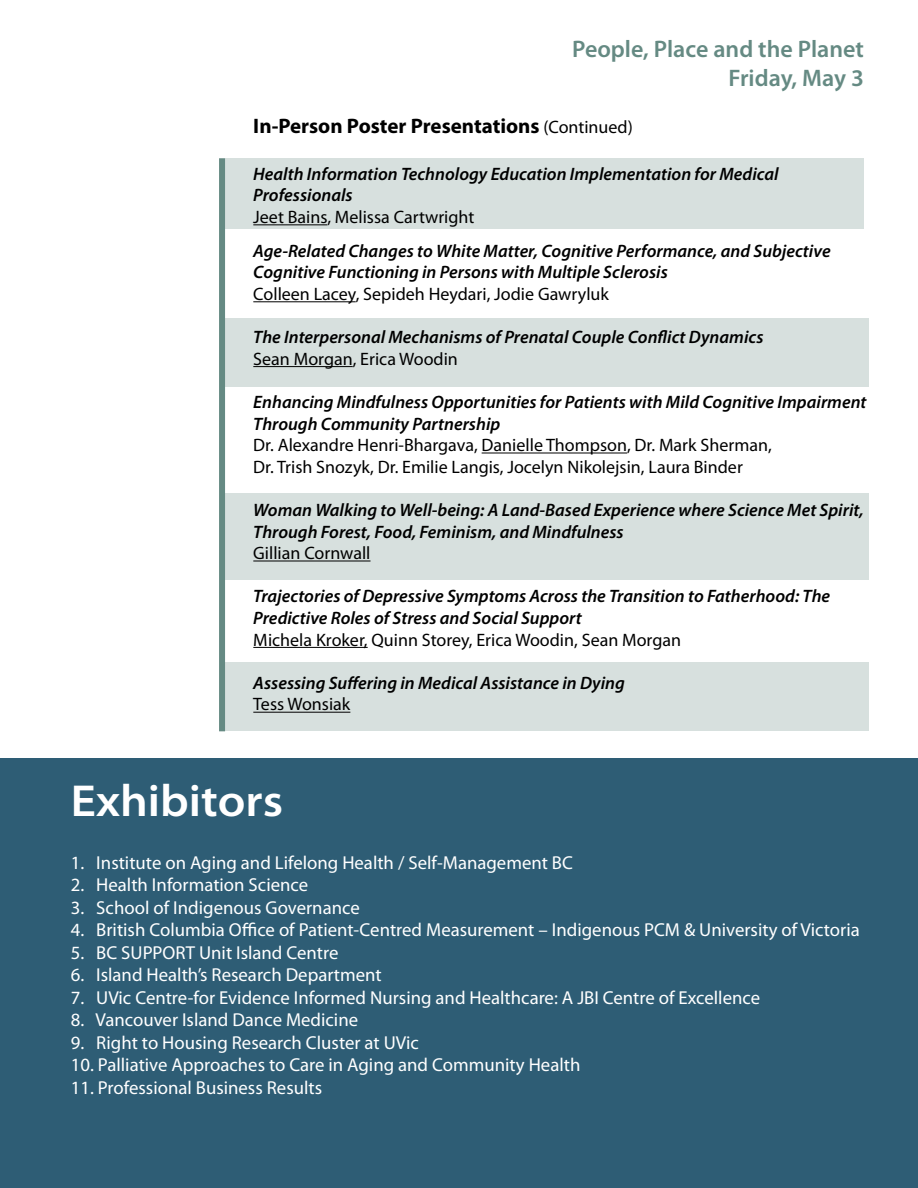
<style>
.page{position:relative;width:918px;height:1188px;background:#fff}
.page>*{position:absolute;margin:0;border:0;box-sizing:border-box;transform-origin:0 0}
.t1{font:600 semi-expanded 45px "Myriad Pro";color:#fff}
.t2{font:600 24px/28.8px "Myriad Pro";color:#658a83;text-align:right}
.t3{font:700 21px "Myriad Pro";color:#000}
.t4{font:18.75px "Myriad Pro";color:#fff}
.t5{font:italic 600 18px/21.6px "Myriad Pro";color:#000}
.t6{font:18px/21.6px "Myriad Pro";color:#000}
.s1{font-weight:400;font-size:18px}
</style>
<div class="page">
<div style="left:225px;top:158px;width:639px;height:71px;background:#d7e0de"></div>
<div style="left:225px;top:663px;width:644px;height:68px;background:#d7e0de"></div>
<div style="left:225px;top:493px;width:644px;height:86px;background:#d7e0de"></div>
<div style="left:225px;top:318px;width:644px;height:69px;background:#d7e0de"></div>
<hr style="left:253px;top:301px;width:103px;height:1px;background:#000">
<hr style="left:253px;top:366px;width:100px;height:1px;background:#000">
<hr style="left:482px;top:453px;width:145px;height:1px;background:#000">
<hr style="left:253px;top:561px;width:118px;height:1px;background:#000">
<hr style="left:253px;top:647px;width:115px;height:1px;background:#000">
<hr style="left:253px;top:712px;width:97px;height:1px;background:#000">
<div style="left:219px;top:158px;width:6px;height:573px;background:#658a83"></div>
<hr style="left:253px;top:224px;width:74px;height:1px;background:#000">
<div style="left:0;top:758px;width:918px;height:430px;background:#2e5d75"></div>
<h2 class="t2" style="left:572px;top:34px;width:293px">People, Place and the Planet<br>Friday, May 3</h2>
<p class="t3" style="left:253px;top:112px;width:381px">In-Person Poster Presentations <span class="s1">(Continued)</span></p>
<p class="t5" style="left:253px;top:163px;width:527px">Health Information Technology Education Implementation for Medical<br>Professionals</p>
<p class="t6" style="left:253px;top:206px;width:223px">Jeet Bains, Melissa Cartwright</p>
<p class="t5" style="left:253px;top:240px;width:579px">Age-Related Changes to White Matter, Cognitive Performance, and Subjective<br>Cognitive Functioning in Persons with Multiple Sclerosis</p>
<p class="t6" style="left:253px;top:283px;width:357px">Colleen Lacey, Sepideh Heydari, Jodie Gawryluk</p>
<p class="t5" style="left:253px;top:326px;width:512px">The Interpersonal Mechanisms of Prenatal Couple Conflict Dynamics</p>
<p class="t6" style="left:253px;top:348px;width:206px">Sean Morgan, Erica Woodin</p>
<p class="t5" style="left:253px;top:391px;width:615px">Enhancing Mindfulness Opportunities for Patients with Mild Cognitive Impairment<br>Through Community Partnership</p>
<p class="t6" style="left:253px;top:434px;width:520px">Dr. Alexandre Henri-Bhargava, Danielle Thompson, Dr. Mark Sherman,<br>Dr. Trish Snozyk, Dr. Emilie Langis, Jocelyn Nikolejsin, Laura Binder</p>
<p class="t5" style="left:253px;top:499px;width:612px">Woman Walking to Well-being: A Land-Based Experience where Science Met Spirit,<br>Through Forest, Food, Feminism, and Mindfulness</p>
<p class="t6" style="left:253px;top:542px;width:119px">Gillian Cornwall</p>
<p class="t5" style="left:253px;top:585px;width:578px">Trajectories of Depressive Symptoms Across the Transition to Fatherhood: The<br>Predictive Roles of Stress and Social Support</p>
<p class="t6" style="left:253px;top:628px;width:429px">Michela Kroker, Quinn Storey, Erica Woodin, Sean Morgan</p>
<p class="t5" style="left:253px;top:672px;width:373px">Assessing Suffering in Medical Assistance in Dying</p>
<p class="t6" style="left:253px;top:693px;width:99px">Tess Wonsiak</p>
<h1 class="t1" style="left:71px;top:771px;width:214px">Exhibitors</h1>
<p class="t4" style="left:71px;top:851px;width:504px">1. Institute on Aging and Lifelong Health / Self-Management BC</p>
<p class="t4" style="left:71px;top:874px;width:239px">2. Health Information Science</p>
<p class="t4" style="left:71px;top:896px;width:290px">3. School of Indigenous Governance</p>
<p class="t4" style="left:71px;top:919px;width:791px">4. British Columbia Office of Patient-Centred Measurement – Indigenous PCM &amp; University of Victoria</p>
<p class="t4" style="left:71px;top:941px;width:269px">5. BC SUPPORT Unit Island Centre</p>
<p class="t4" style="left:71px;top:964px;width:312px">6. Island Health’s Research Department</p>
<p class="t4" style="left:71px;top:986px;width:691px">7. UVic Centre-for Evidence Informed Nursing and Healthcare: A JBI Centre of Excellence</p>
<p class="t4" style="left:71px;top:1009px;width:289px">8. Vancouver Island Dance Medicine</p>
<p class="t4" style="left:71px;top:1031px;width:349px">9. Right to Housing Research Cluster at UVic</p>
<p class="t4" style="left:71px;top:1054px;width:511px">10. Palliative Approaches to Care in Aging and Community Health</p>
<p class="t4" style="left:71px;top:1076px;width:253px">11. Professional Business Results</p>
</div>
